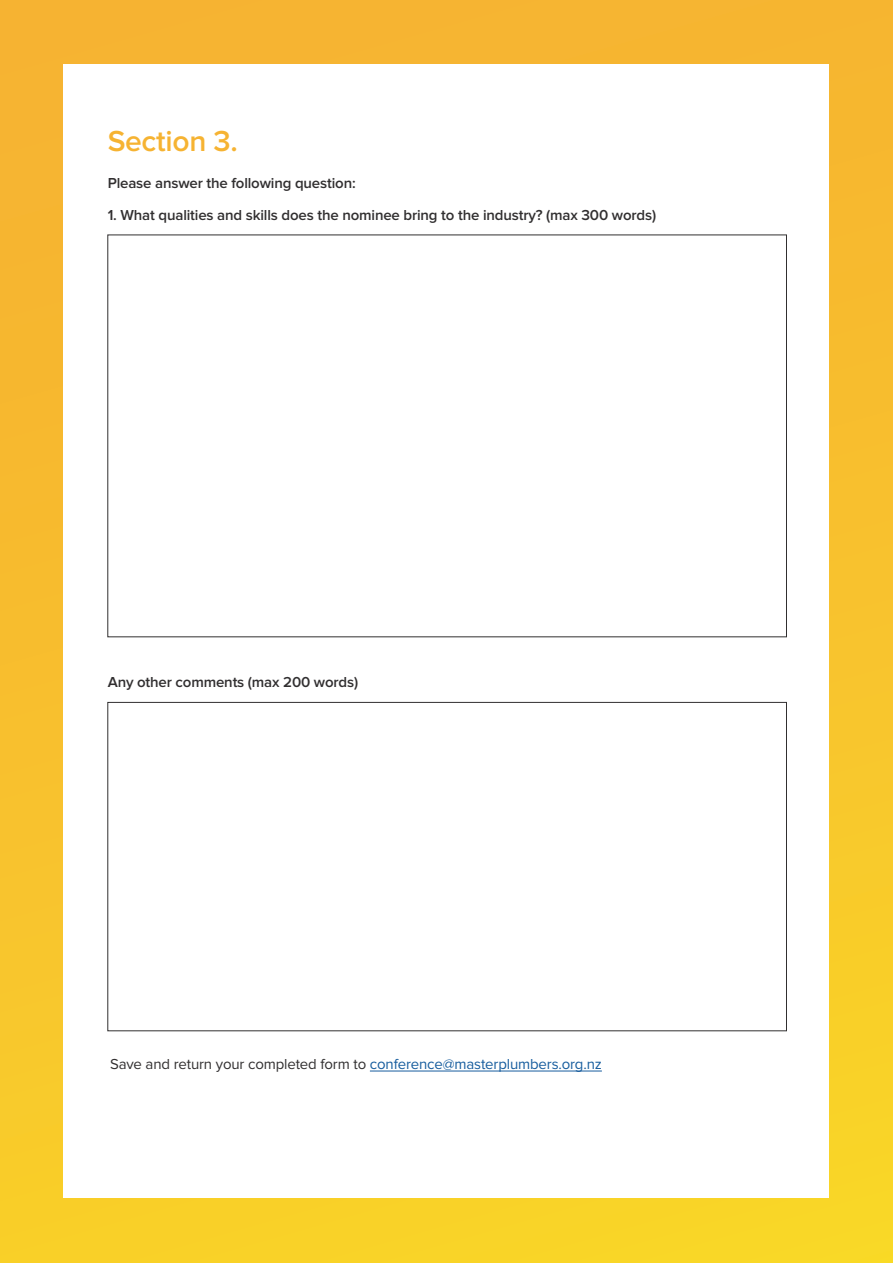
<style>
.page{position:relative;width:893px;height:1263px;background:#fff}
.page>*{position:absolute;margin:0;border:0;box-sizing:border-box;transform-origin:0 0}
.Heading_2{font:600 30px "Proxima Nova";letter-spacing:-.01em;color:#f6b332}
.Body_text{font:600 15px "Proxima Nova";letter-spacing:-.01em;color:#312f30}
.Body_Bullets_L1{font:15px "Proxima Nova";letter-spacing:-.01em;color:#312f30}
.s1{color:#175d9e}
</style>
<div class="page">
<div style="left:0;top:0;width:893px;height:1263px;background:linear-gradient(to bottom,#f6b233,#f9d228)"></div>
<div style="left:64px;top:65px;width:765px;height:1133px;background:#fff"></div>
<div style="left:108px;top:702px;width:679px;height:329px;background:#fff;border:1px solid #312f30"></div>
<hr style="left:370px;top:1071px;width:232px;height:1px;background:#175d9e">
<p class="Heading_2" style="left:108px;top:128px;width:132px">Section 3.</p>
<p class="Body_text" style="left:108px;top:176px;width:249px">Please answer the following question:</p>
<p class="Body_text" style="left:108px;top:208px;width:550px">1. What qualities and skills does the nominee bring to the industry? (max 300 words)</p>
<p class="Body_text" style="left:108px;top:675px;width:252px">Any other comments (max 200 words)</p>
<p class="Body_Bullets_L1" style="left:110px;top:1055px;width:493px">Save and return your completed form to <span class="s1">conference@masterplumbers.org.nz</span></p>
</div>
